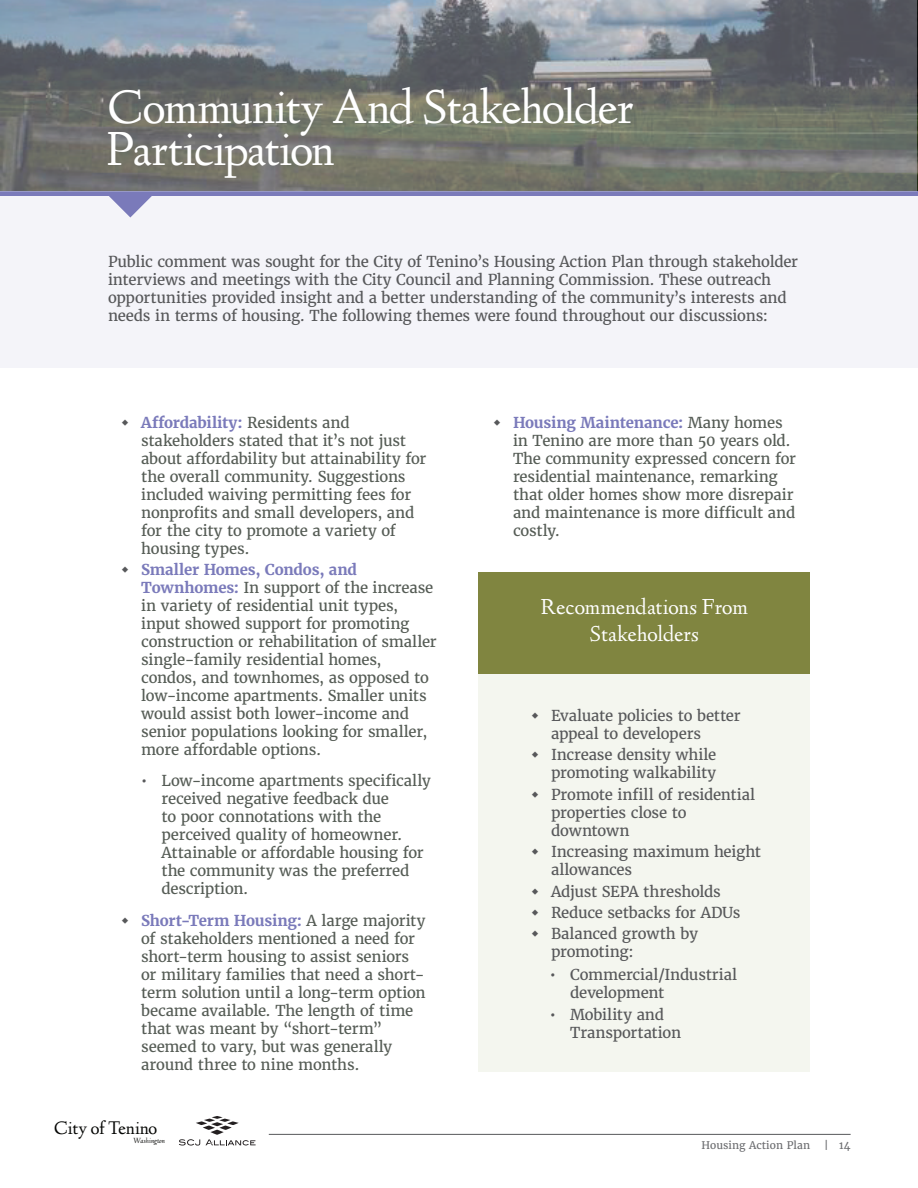
<style>
.page{position:relative;width:918px;height:1188px;background:#fff}
.page>*{position:absolute;margin:0;border:0;box-sizing:border-box;transform-origin:0 0}
.t1{font:49.5px/42px "Linden Hill";letter-spacing:-.03em;color:#fff}
.t2{font:22.5px/27px "Linden Hill";letter-spacing:-.005em;color:#fff;text-align:center}
.t3{font:18.9px "Linden Hill";color:#040503}
.t4{font:15px/18px "Merriweather";letter-spacing:-.015em;color:#555c55}
.t5{font:15px/18px "Merriweather";letter-spacing:-.015em;color:#57585a}
.t6{font:10.5px "Merriweather";letter-spacing:.005em;color:#6c6d70}
.t7{font:italic 7.65px "Linden Hill";color:#040503}
.s1{font-weight:700;color:#7a7aba}
.s2{color:#57585a}
</style>
<div class="page">
<hr style="left:269px;top:1134px;width:581px;height:1px;background:#57585a">
<svg style="left:179px;top:1116px;width:77px;height:30px"></svg>
<div style="left:0;top:193px;width:917px;height:174px;background:#f4f4f9"></div>
<svg style="left:109px;top:196px;width:43px;height:22px"></svg>
<div style="left:0;top:191px;width:918px;height:5px;background:#7a7aba"></div>
<svg style="left:1px;top:0;width:916px;height:191px;background:#757a7a"></svg>
<div style="left:479px;top:572px;width:331px;height:102px;background:#808540"></div>
<div style="left:479px;top:674px;width:331px;height:397px;background:#f4f6ef"></div>
<h1 class="t1" style="left:107px;top:87px;width:529px">Community And Stakeholder<br>Participation</h1>
<p class="t5" style="left:108px;top:253px;width:692px">Public comment was sought for the City of Tenino’s Housing Action Plan through stakeholder interviews and meetings with the City Council and Planning Commission. These outreach opportunities provided insight and a better understanding of the community’s interests and needs in terms of housing. The following themes were found throughout our discussions:</p>
<p class="t4" style="left:141px;top:413px;width:287px"><span class="s1">Affordability:</span> Residents and stakeholders stated that it’s not just about affordability but attainability for the overall community. Suggestions included waiving permitting fees for nonprofits and small developers, and for the city to promote a variety of housing types.</p>
<p class="t4" style="left:141px;top:561px;width:297px"><span class="s1">Smaller Homes, Condos, and Townhomes:</span> In support of the increase in variety of residential unit types, input showed support for promoting construction or rehabilitation of smaller single-family residential homes, condos, and townhomes, as opposed to low-income apartments. Smaller units would assist both lower-income and senior populations looking for smaller, more affordable options.</p>
<p class="t4" style="left:161px;top:772px;width:271px;text-indent:-20px"><span class="s2">•</span> Low-income apartments specifically received negative feedback due<br>to poor connotations with the perceived quality of homeowner.<br>Attainable or affordable housing for the community was the preferred description.</p>
<p class="t4" style="left:141px;top:912px;width:286px"><span class="s1">Short-Term Housing:</span> A large majority of stakeholders mentioned a need for short-term housing to assist seniors or military families that need a short&shy;term solution until a long-term option became available. The length of time that was meant by “short-term” seemed to vary, but was generally around three to nine months.</p>
<p class="t3" style="left:54px;top:1117px;width:105px">City of Tenino</p>
<p class="t7" style="left:134px;top:1136px;width:33px">Washington</p>
<p class="t4" style="left:513px;top:413px;width:284px"><span class="s1">Housing Maintenance:</span> Many homes in Tenino are more than 50 years old.<br>The community expressed concern for residential maintenance, remarking that older homes show more disrepair and maintenance is more difficult and costly.</p>
<h2 class="t2" style="left:541px;top:593px;width:209px">Recommendations From<br>Stakeholders</h2>
<p class="t5" style="left:551px;top:707px;width:191px">Evaluate policies to better appeal to developers</p>
<p class="t5" style="left:551px;top:746px;width:167px">Increase density while promoting walkability</p>
<p class="t5" style="left:551px;top:785px;width:206px">Promote infill of residential properties close to downtown</p>
<p class="t5" style="left:551px;top:843px;width:211px">Increasing maximum height allowances</p>
<p class="t5" style="left:551px;top:881px;width:191px;line-height:21.3px">Adjust SEPA thresholds<br>Reduce setbacks for ADUs<br>Balanced growth by</p>
<p class="t5" style="left:551px;top:943px;width:84px">promoting:</p>
<p class="t5" style="left:570px;top:966px;width:168px;text-indent:-20px">• Commercial/Industrial development</p>
<p class="t5" style="left:570px;top:1005px;width:112px;text-indent:-20px">• Mobility and<br>Transportation</p>
<p class="t6" style="left:701px;top:1138px;width:110px">Housing Action Plan</p>
<p class="t6" style="left:824px;top:1138px;width:28px">| 14</p>
</div>
